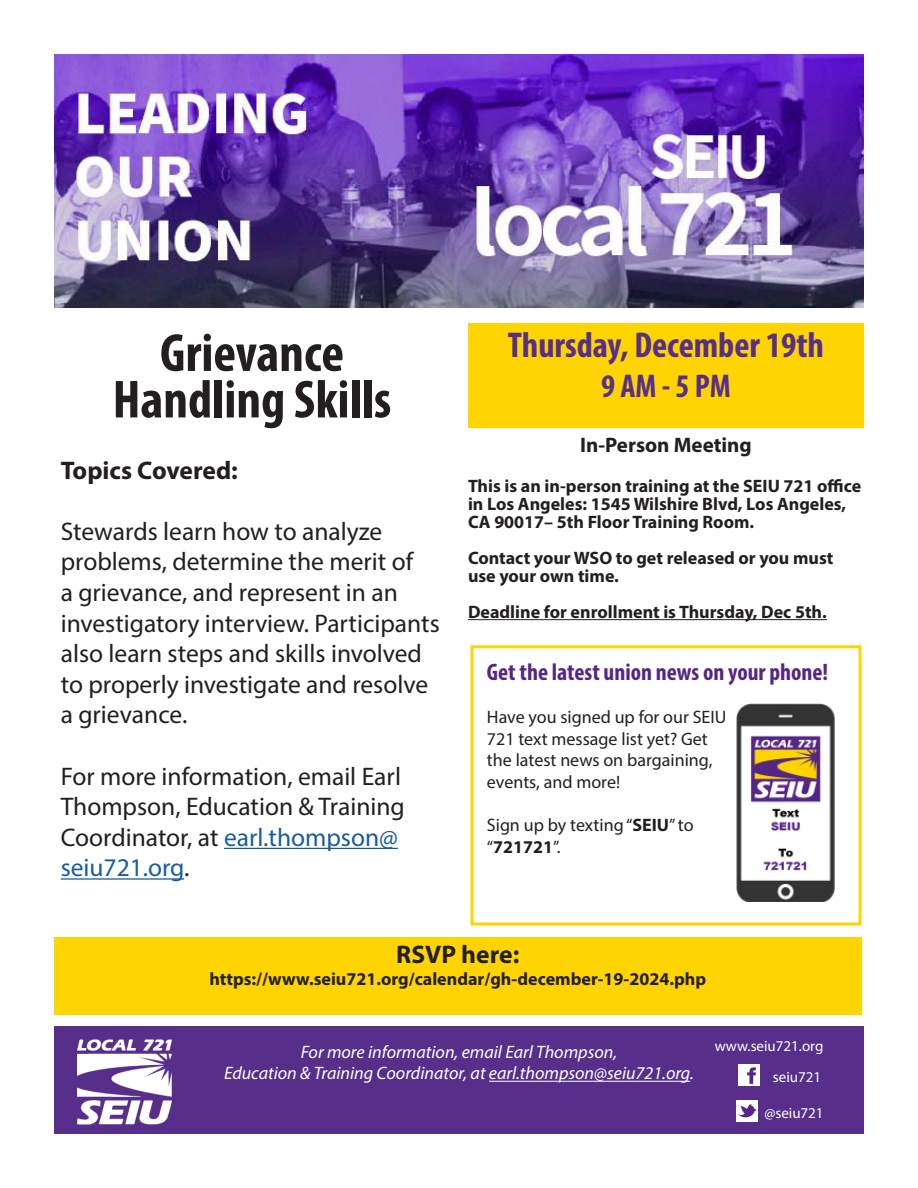
<style>
.page{position:relative;width:918px;height:1188px;background:#fff}
.page>*{position:absolute;margin:0;border:0;box-sizing:border-box;transform-origin:0 0}
.t1{font:700 condensed 54px "Myriad Pro";color:#231f20}
.t2{font:700 condensed 36px "Myriad Pro";color:#572f8b}
.t3{font:700 condensed 33px "Myriad Pro";color:#572f8b}
.t4{font:25.5px/30.6px "Myriad Pro";color:#231f20}
.t5{font:700 25.5px "Myriad Pro";color:#231f20}
.t6{font:700 condensed 24px "Myriad Pro";color:#542784}
.t7{font:700 21px "Myriad Pro";color:#231f20}
.t8{font:700 18px/18px "Myriad Pro";color:#231f20}
.t9{font:18px/21.6px "Myriad Pro";color:#231f20}
.t10{font:italic 18px "Myriad Pro";color:#fff}
.t11{font:15px "Myriad Pro";color:#fff}
.s1{color:#175d9e}
.s2{font-weight:700}
</style>
<div class="page">
<hr style="left:224px;top:848px;width:174px;height:1px;background:#175d9e">
<hr style="left:61px;top:878px;width:123px;height:2px;background:#175d9e">
<img style="left:54px;top:54px;width:810px;height:253px">
<div style="left:54px;top:1026px;width:810px;height:108px;background:#572f8b"></div>
<div style="left:738px;top:1064px;width:21px;height:22px;background:#fff"></div>
<svg style="left:747px;top:1067px;width:9px;height:17px"></svg>
<div style="left:737px;top:1100px;width:21px;height:22px;background:#fff"></div>
<svg style="left:738px;top:1104px;width:19px;height:14px"></svg>
<hr style="left:489px;top:1081px;width:201px;height:1px;background:#fff">
<img style="left:78px;top:1039px;width:93px;height:85px">
<hr style="left:468px;top:619px;width:359px;height:1px;background:#231f20">
<div style="left:468px;top:324px;width:396px;height:104px;background:#ffd401"></div>
<div style="left:470px;top:645px;width:392px;height:281px;border:3px solid #ffd401"></div>
<img style="left:736px;top:703px;width:99px;height:199px">
<div style="left:54px;top:937px;width:808px;height:78px;background:#ffd401"></div>
<p class="t1" style="left:160px;top:319px;width:186px">Grievance</p>
<p class="t1" style="left:113px;top:366px;width:280px">Handling Skills</p>
<p class="t5" style="left:61px;top:453px;width:179px">Topics Covered:</p>
<p class="t4" style="left:61px;top:516px;width:381px">Stewards learn how to analyze problems, determine the merit of<br>a grievance, and represent in an investigatory interview. Participants also learn steps and skills involved to properly investigate and resolve a grievance.</p>
<p class="t4" style="left:61px;top:760px;width:346px">For more information, email Earl<br>Thompson, Education &amp; Training<br>Coordinator, at <span class="s1">earl.thompson@ seiu721.org</span>.</p>
<p class="t2" style="left:508px;top:323px;width:318px">Thursday, December 19th</p>
<p class="t3" style="left:601px;top:365px;width:131px">9 AM - 5 PM</p>
<p class="t7" style="left:580px;top:431px;width:173px">In-Person Meeting</p>
<p class="t8" style="left:468px;top:476px;width:395px">This is an in-person training at the SEIU 721 office in Los Angeles: 1545 Wilshire Blvd, Los Angeles,<br>CA 90017– 5th Floor Training Room.</p>
<p class="t8" style="left:468px;top:548px;width:367px">Contact your WSO to get released or you must use your own time.</p>
<p class="t8" style="left:468px;top:602px;width:360px">Deadline for enrollment is Thursday, Dec 5th.</p>
<p class="t6" style="left:487px;top:657px;width:343px">Get the latest union news on your phone!</p>
<p class="t9" style="left:487px;top:706px;width:241px">Have you signed up for our SEIU<br>721 text message list yet? Get the latest news on bargaining, events, and more!</p>
<p class="t9" style="left:487px;top:814px;width:208px">Sign up by texting “<span class="s2">SEIU</span>” to “<span class="s2">721721</span>”.</p>
<p class="t5" style="left:396px;top:938px;width:125px">RSVP here:</p>
<p class="t8" style="left:209px;top:969px;width:498px">https://www.seiu721.org/calendar/gh-december-19-2024.php</p>
<p class="t10" style="left:301px;top:1041px;width:318px">For more information, email Earl Thompson,</p>
<p class="t10" style="left:224px;top:1062px;width:471px">Education &amp; Training Coordinator, at earl.thompson@seiu721.org.</p>
<p class="t11" style="left:715px;top:1036px;width:110px">www.seiu721.org</p>
<p class="t11" style="left:773px;top:1068px;width:50px">seiu721</p>
<p class="t11" style="left:765px;top:1103px;width:60px">@seiu721</p>
</div>
